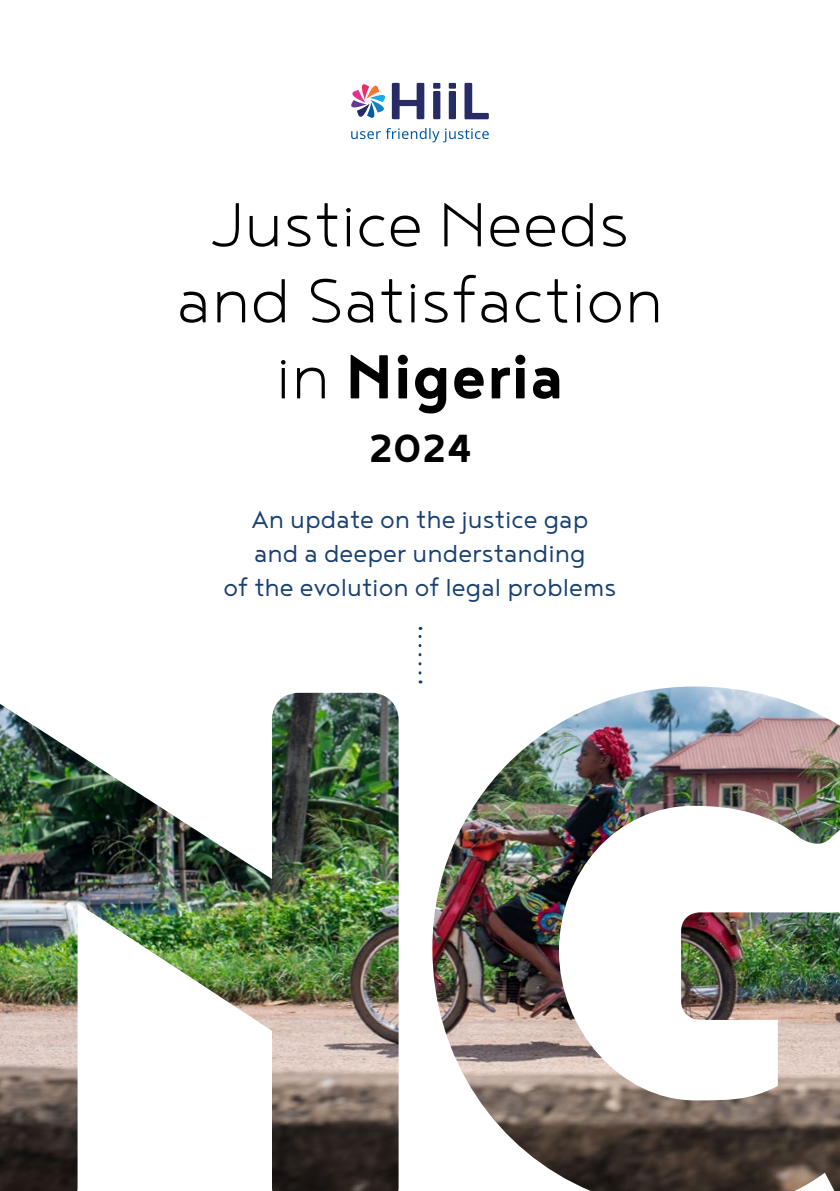
<style>
.page{position:relative;width:840px;height:1191px;background:#fff}
.page>*{position:absolute;margin:0;border:0;box-sizing:border-box;transform-origin:0 0}
.t1{font:300 76px/76px "Noyh";color:#000;text-align:center}
.t2{font:700 48px "Noyh";color:#000}
.t3{font:300 30px/34px "Noyh";color:#184173;text-align:center}
.s1{font-weight:700}
</style>
<div class="page">
<svg style="left:418px;top:627px;width:3px;height:46px"></svg>
<div style="left:433px;top:91px;width:7px;height:28px;background:#272c65"></div>
<svg style="left:464px;top:83px;width:24px;height:36px"></svg>
<svg style="left:351px;top:83px;width:73px;height:37px"></svg>
<div style="left:433px;top:83px;width:7px;height:6px;background:#272c65"></div>
<div style="left:448px;top:91px;width:7px;height:28px;background:#272c65"></div>
<div style="left:448px;top:83px;width:7px;height:6px;background:#272c65"></div>
<svg style="left:351px;top:128px;width:137px;height:14px"></svg>
<img style="left:0;top:686px;width:839px;height:505px">
<h1 class="t1" style="left:176px;top:185px;width:488px">Justice Needs and Satisfaction in <span class="s1">Nigeria</span></h1>
<h2 class="t2" style="left:368px;top:421px;width:104px">2024</h2>
<p class="t3" style="left:223px;top:501px;width:394px">An update on the justice gap<br>and a deeper understanding<br>of the evolution of legal problems</p>
</div>
